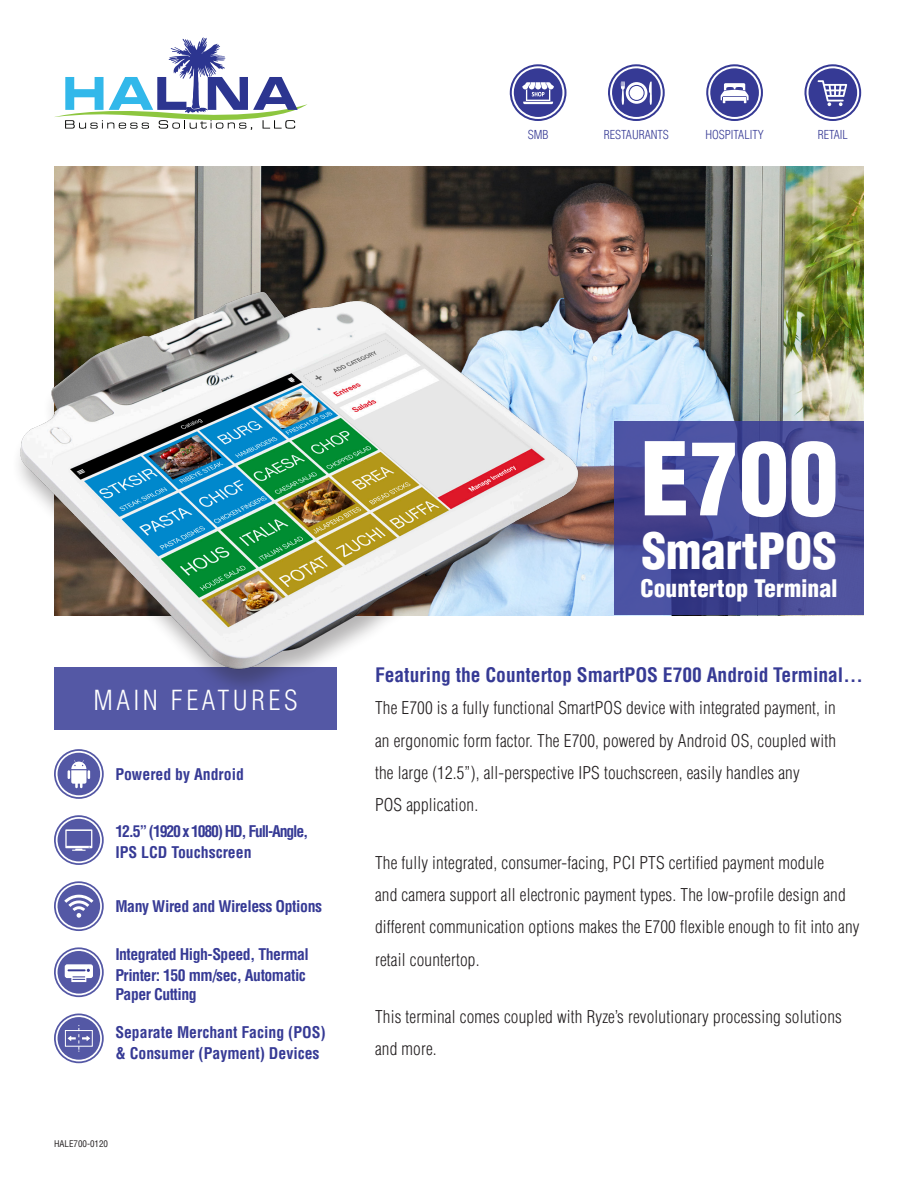
<style>
.page{position:relative;width:918px;height:1188px;background:#fff}
.page>*{position:absolute;margin:0;border:0;box-sizing:border-box;transform-origin:0 0}
.t1{font:900 condensed 99px "Helvetica";color:#fff}
.t2{font:900 condensed 48.75px "Helvetica";color:#fff}
.t3{font:300 condensed 27px "Helvetica";letter-spacing:.13em;color:#fff}
.t4{font:900 condensed 23.7px "Helvetica";color:#fff}
.t5{font:700 condensed 19.5px "Helvetica";color:#363a95}
.t6{font:300 condensed 17.25px/32.4px "Helvetica";letter-spacing:.01em;color:#231f20}
.t7{font:700 condensed 15.75px/21px "Helvetica";letter-spacing:-.025em;color:#363a95}
.t8{font:700 condensed 15.75px/21px "Helvetica";color:#363a95}
.t9{font:700 condensed 15.75px/21px "Helvetica";letter-spacing:-.075em;color:#363a95}
.t10{font:300 condensed 12.15px "Helvetica";color:#363a95}
.t11{font:condensed 9px "Helvetica";color:#231f20}
</style>
<div class="page">
<img style="left:54px;top:166px;width:810px;height:449px">
<svg style="left:615px;top:421px;width:249px;height:194px;background:#454996"></svg>
<div style="left:54px;top:667px;width:283px;height:63px;background:#5458a5"></div>
<svg style="left:54px;top:749px;width:50px;height:50px"></svg>
<svg style="left:54px;top:815px;width:50px;height:50px"></svg>
<svg style="left:54px;top:947px;width:50px;height:50px"></svg>
<svg style="left:608px;top:64px;width:57px;height:57px"></svg>
<svg style="left:804px;top:64px;width:57px;height:57px"></svg>
<div style="left:11px;top:292px;width:586px;height:405px;background:#231f20;opacity:.33"></div>
<img style="left:11px;top:283px;width:587px;height:401px">
<svg style="left:706px;top:64px;width:57px;height:57px"></svg>
<svg style="left:509px;top:64px;width:57px;height:57px"></svg>
<svg style="left:54px;top:881px;width:50px;height:50px"></svg>
<svg style="left:54px;top:1014px;width:50px;height:49px"></svg>
<svg style="left:55px;top:37px;width:252px;height:93px"></svg>
<p class="t10" style="left:528px;top:127px;width:22px">SMB</p>
<p class="t10" style="left:604px;top:127px;width:67px">RESTAURANTS</p>
<p class="t10" style="left:705px;top:127px;width:60px">HOSPITALITY</p>
<p class="t10" style="left:818px;top:127px;width:32px">RETAIL</p>
<h3 class="t3" style="left:93px;top:683px;width:206px">MAIN FEATURES</h3>
<p class="t8" style="left:115px;top:763px;width:130px">Powered by Android</p>
<p class="t9" style="left:115px;top:820px;width:195px">12.5” (1920 x 1080) HD, Full-Angle,<br>IPS LCD Touchscreen</p>
<p class="t7" style="left:115px;top:895px;width:208px">Many Wired and Wireless Options</p>
<p class="t7" style="left:115px;top:943px;width:195px">Integrated High-Speed, Thermal<br>Printer: 150 mm/sec, Automatic</p>
<p class="t7" style="left:115px;top:984px;width:83px">Paper Cutting</p>
<p class="t8" style="left:115px;top:1021px;width:212px">Separate Merchant Facing (POS) &amp; Consumer (Payment) Devices</p>
<p class="t11" style="left:54px;top:1138px;width:55px">HALE700-0120</p>
<h1 class="t1" style="left:640px;top:416px;width:199px">E700</h1>
<h2 class="t2" style="left:642px;top:520px;width:197px">SmartPOS</h2>
<h3 class="t4" style="left:641px;top:574px;width:199px">Countertop Terminal</h3>
<p class="t5" style="left:375px;top:663px;width:489px">Featuring the Countertop SmartPOS E700 Android Terminal…</p>
<p class="t6" style="left:375px;top:692px;width:463px">The E700 is a fully functional SmartPOS device with integrated payment, in an ergonomic form factor. The E700, powered by Android OS, coupled with the large (12.5”), all-perspective IPS touchscreen, easily handles any<br>POS application.</p>
<p class="t6" style="left:375px;top:846px;width:486px">The fully integrated, consumer-facing, PCI PTS certified payment module<br>and camera support all electronic payment types. The low-profile design and different communication options makes the E700 flexible enough to fit into any retail countertop.</p>
<p class="t6" style="left:375px;top:1000px;width:468px">This terminal comes coupled with Ryze’s revolutionary processing solutions and more.</p>
</div>
